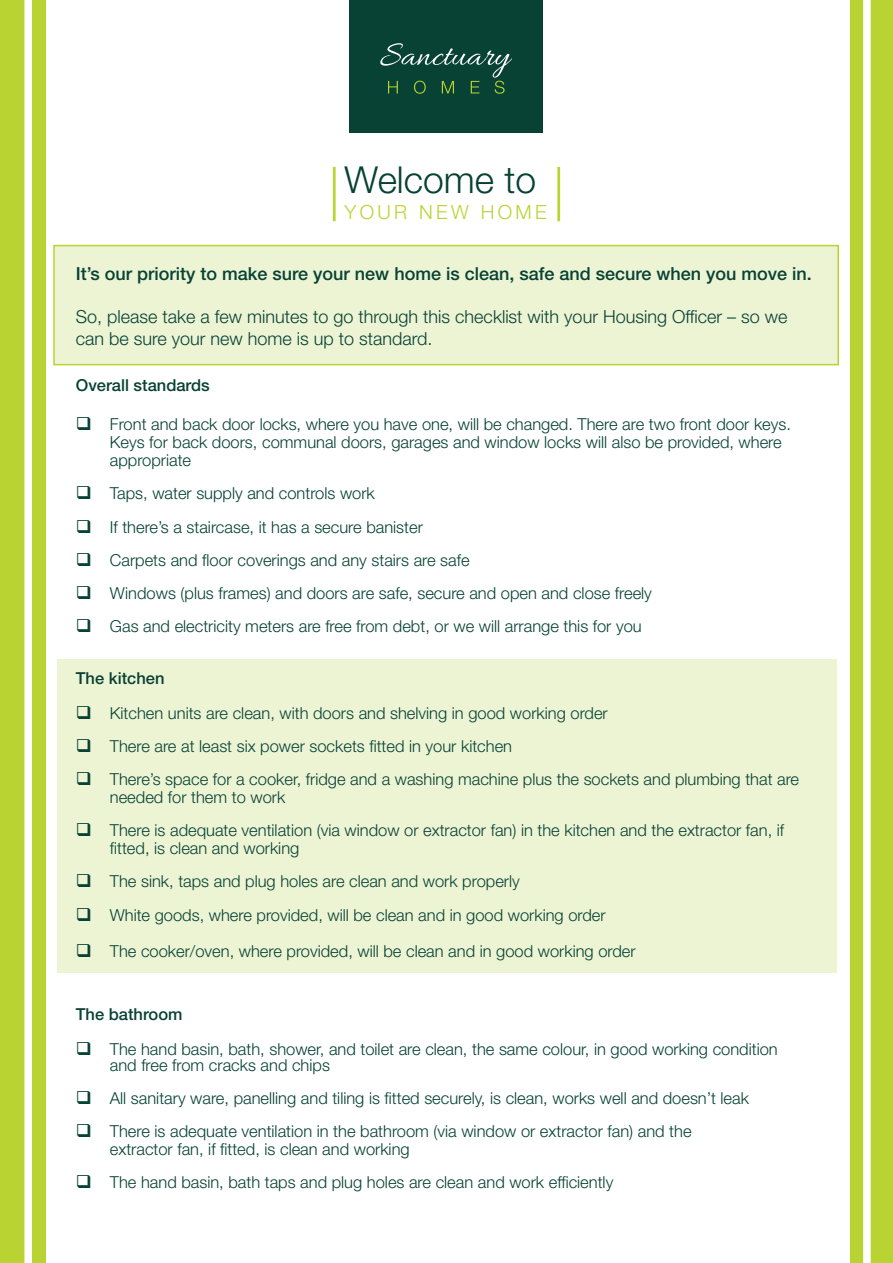
<style>
.page{position:relative;width:893px;height:1263px;background:#fff}
.page>*{position:absolute;margin:0;border:0;box-sizing:border-box;transform-origin:0 0}
.t1{font:300 37.2px "Helvetica Neue LT Std";color:#074235}
.t2{font:300 19.5px "Helvetica Neue LT Std";letter-spacing:.17em;color:#b9d432}
.t3{font:300 18px/21.6px "Helvetica Neue LT Std";color:#074235}
.t4{font:500 18px "Helvetica Neue LT Std";color:#074235}
.t5{font:300 16.5px/18px "Helvetica Neue LT Std";color:#074235}
.t6{font:500 16.5px "Helvetica Neue LT Std";color:#074235}
</style>
<div class="page">
<div style="left:53px;top:245px;width:786px;height:120px;background:#edf4d4;border:2px solid #b9d432"></div>
<div style="left:0;top:0;width:45px;height:1263px;background:#b9d432"></div>
<div style="left:24px;top:0;width:8px;height:1263px;background:#fff"></div>
<div style="left:350px;top:0;width:193px;height:132px;background:#074235"></div>
<div style="left:850px;top:0;width:43px;height:1263px;background:#b9d432"></div>
<div style="left:863px;top:0;width:8px;height:1263px;background:#fff"></div>
<svg style="left:380px;top:43px;width:132px;height:51px"></svg>
<hr style="left:333px;top:167px;width:3px;height:54px;background:#b9d432">
<hr style="left:557px;top:167px;width:3px;height:54px;background:#b9d432">
<div style="left:57px;top:659px;width:779px;height:314px;background:#edf4d4"></div>
<h1 class="t1" style="left:345px;top:157px;width:193px">Welcome to</h1>
<p class="t2" style="left:345px;top:200px;width:204px">YOUR NEW HOME</p>
<p class="t4" style="left:76px;top:263px;width:738px">It’s our priority to make sure your new home is clean, safe and secure when you move in.</p>
<p class="t3" style="left:76px;top:305px;width:713px">So, please take a few minutes to go through this checklist with your Housing Officer – so we can be sure your new home is up to standard.</p>
<p class="t6" style="left:76px;top:375px;width:135px">Overall standards</p>
<p class="t5" style="left:110px;top:415px;width:683px;text-indent:-34px">❑ Front and back door locks, where you have one, will be changed. There are two front door keys.<br>Keys for back doors, communal doors, garages and window locks will also be provided, where appropriate</p>
<p class="t5" style="left:76px;top:484px;width:301px">❑ Taps, water supply and controls work</p>
<p class="t5" style="left:76px;top:517px;width:349px">❑ If there’s a staircase, it has a secure banister</p>
<p class="t5" style="left:76px;top:550px;width:395px">❑ Carpets and floor coverings and any stairs are safe</p>
<p class="t5" style="left:76px;top:583px;width:578px">❑ Windows (plus frames) and doors are safe, secure and open and close freely</p>
<p class="t5" style="left:76px;top:616px;width:567px">❑ Gas and electricity meters are free from debt, or we will arrange this for you</p>
<p class="t6" style="left:76px;top:668px;width:90px">The kitchen</p>
<p class="t5" style="left:76px;top:703px;width:533px">❑ Kitchen units are clean, with doors and shelving in good working order</p>
<p class="t5" style="left:76px;top:736px;width:438px">❑ There are at least six power sockets fitted in your kitchen</p>
<p class="t5" style="left:110px;top:769px;width:691px;text-indent:-34px">❑ There’s space for a cooker, fridge and a washing machine plus the sockets and plumbing that are needed for them to work</p>
<p class="t5" style="left:110px;top:820px;width:676px;text-indent:-34px">❑ There is adequate ventilation (via window or extractor fan) in the kitchen and the extractor fan, if fitted, is clean and working</p>
<p class="t5" style="left:76px;top:871px;width:445px">❑ The sink, taps and plug holes are clean and work properly</p>
<p class="t5" style="left:76px;top:906px;width:531px">❑ White goods, where provided, will be clean and in good working order</p>
<p class="t5" style="left:76px;top:942px;width:561px">❑ The cooker/oven, where provided, will be clean and in good working order</p>
<p class="t6" style="left:76px;top:1004px;width:108px">The bathroom</p>
<p class="t5" style="left:110px;top:1040px;width:669px;line-height:16.5px;text-indent:-34px">❑ The hand basin, bath, shower, and toilet are clean, the same colour, in good working condition and free from cracks and chips</p>
<p class="t5" style="left:76px;top:1089px;width:675px">❑ All sanitary ware, panelling and tiling is fitted securely, is clean, works well and doesn’t leak</p>
<p class="t5" style="left:110px;top:1122px;width:583px;text-indent:-34px">❑ There is adequate ventilation in the bathroom (via window or extractor fan) and the extractor fan, if fitted, is clean and working</p>
<p class="t5" style="left:76px;top:1173px;width:539px">❑ The hand basin, bath taps and plug holes are clean and work efficiently</p>
</div>
